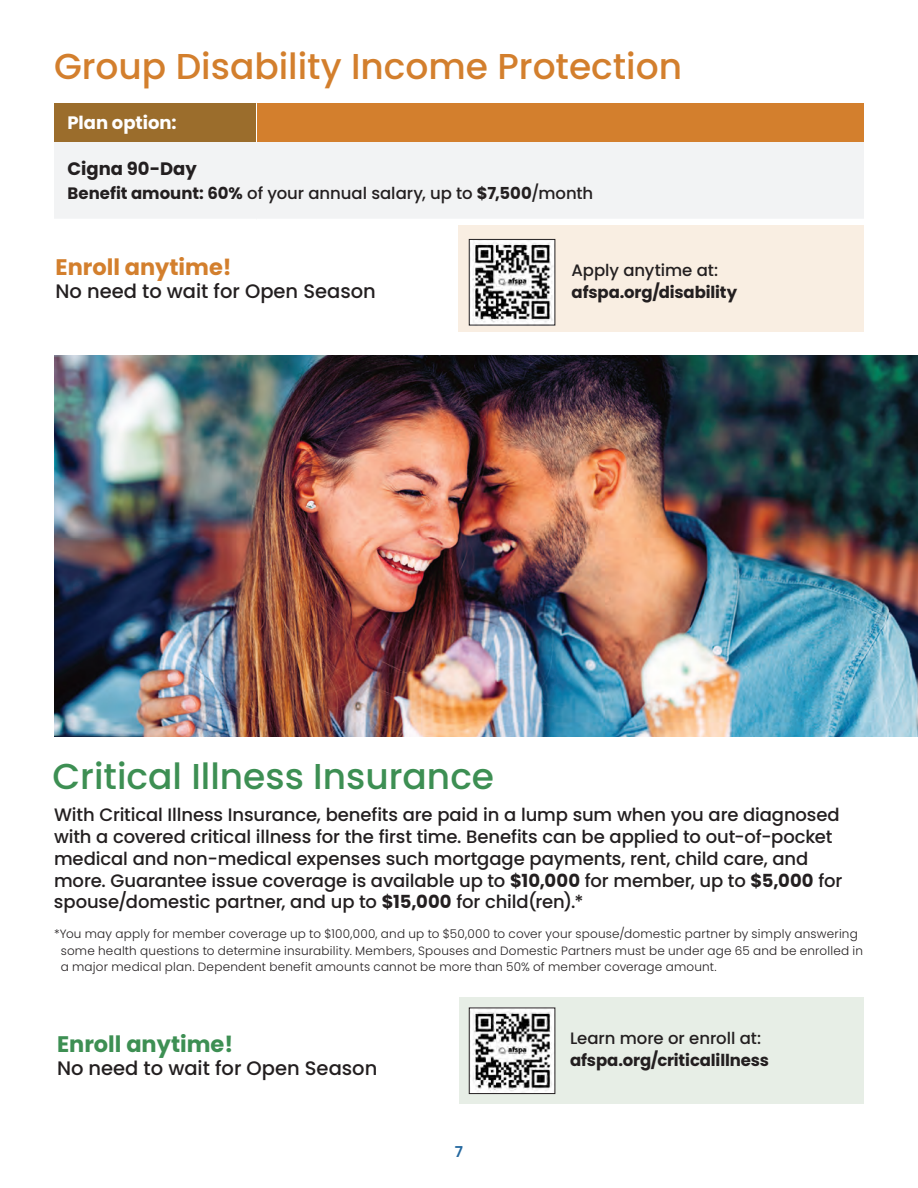
<style>
.page{position:relative;width:918px;height:1188px;background:#fff}
.page>*{position:absolute;margin:0;border:0;box-sizing:border-box;transform-origin:0 0}
.t1{font:500 36px "Poppins";color:#d37f2d}
.t2{font:500 36px "Poppins";color:#3d8f53}
.t3{font:700 22.5px "Poppins";color:#d37f2d}
.t4{font:700 22.5px "Poppins";color:#3d8f53}
.t5{font:500 19.5px "Poppins";color:#231f20}
.t6{font:500 18px/21.8px "Poppins";letter-spacing:-.005em;color:#231f20}
.t7{font:700 18px "Poppins";color:#fff}
.t8{font:700 18px "Poppins";color:#231f20}
.t9{font:700 16.5px/21.8px "Poppins";color:#231f20}
.t10{font:500 16.5px "Poppins";letter-spacing:-.005em;color:#231f20}
.t11{font:600 15px "Poppins";color:#24689f}
.t12{font:300 12px/16.5px "Poppins";letter-spacing:.015em;color:#231f20}
.s1{font-weight:700}
.s2{font-weight:500}
</style>
<div class="page">
<div style="left:459px;top:225px;width:405px;height:107px;background:#f9eee2"></div>
<div style="left:459px;top:997px;width:405px;height:107px;background:#e7eee6"></div>
<div style="left:54px;top:103px;width:202px;height:39px;background:#9b6d2c"></div>
<div style="left:256px;top:103px;width:608px;height:39px;background:#d37f2d"></div>
<div style="left:54px;top:142px;width:810px;height:77px;background:#f2f3f4"></div>
<hr style="left:256px;top:103px;width:1px;height:39px;background:#fff">
<img style="left:471px;top:241px;width:82px;height:82px">
<div style="left:469px;top:239px;width:86px;height:86px;border:1px solid #231f20"></div>
<img style="left:54px;top:355px;width:864px;height:382px">
<img style="left:471px;top:1010px;width:82px;height:82px">
<div style="left:469px;top:1008px;width:86px;height:86px;border:1px solid #231f20"></div>
<h2 class="t1" style="left:54px;top:46px;width:630px">Group Disability Income Protection</h2>
<p class="t7" style="left:68px;top:112px;width:111px">Plan option:</p>
<p class="t8" style="left:68px;top:158px;width:131px">Cigna 90-Day</p>
<p class="t10" style="left:68px;top:184px;width:527px"><span class="s1">Benefit amount: 60%</span> of your annual salary, up to <span class="s1">$7,500</span>/month</p>
<h3 class="t3" style="left:56px;top:254px;width:178px">Enroll anytime!</h3>
<p class="t5" style="left:56px;top:280px;width:322px">No need to wait for Open Season</p>
<p class="t9" style="left:572px;top:260px;width:167px"><span class="s2">Apply anytime at: </span>afspa.org/disability</p>
<h2 class="t2" style="left:52px;top:756px;width:443px">Critical Illness Insurance</h2>
<p class="t6" style="left:54px;top:804px;width:790px">With Critical Illness Insurance, benefits are paid in a lump sum when you are diagnosed with a covered critical illness for the first time. Benefits can be applied to out-of-pocket medical and non-medical expenses such mortgage payments, rent, child care, and more. Guarantee issue coverage is available up to <span class="s1">$10,000</span> for member, up to <span class="s1">$5,000</span> for spouse/domestic partner, and up to <span class="s1">$15,000</span> for child(ren).*</p>
<p class="t12" style="left:61px;top:926px;width:804px;text-indent:-7px">*You may apply for member coverage up to $100,000, and up to $50,000 to cover your spouse/domestic partner by simply answering some health questions to determine insurability. Members, Spouses and Domestic Partners must be under age 65 and be enrolled in a major medical plan. Dependent benefit amounts cannot be more than 50% of member coverage amount.</p>
<h3 class="t4" style="left:57px;top:1031px;width:178px">Enroll anytime!</h3>
<p class="t5" style="left:57px;top:1057px;width:322px">No need to wait for Open Season</p>
<p class="t11" style="left:455px;top:1143px;width:10px">7</p>
<p class="t9" style="left:570px;top:1028px;width:200px"><span class="s2">Learn more or enroll at: </span>afspa.org/criticalillness</p>
</div>
